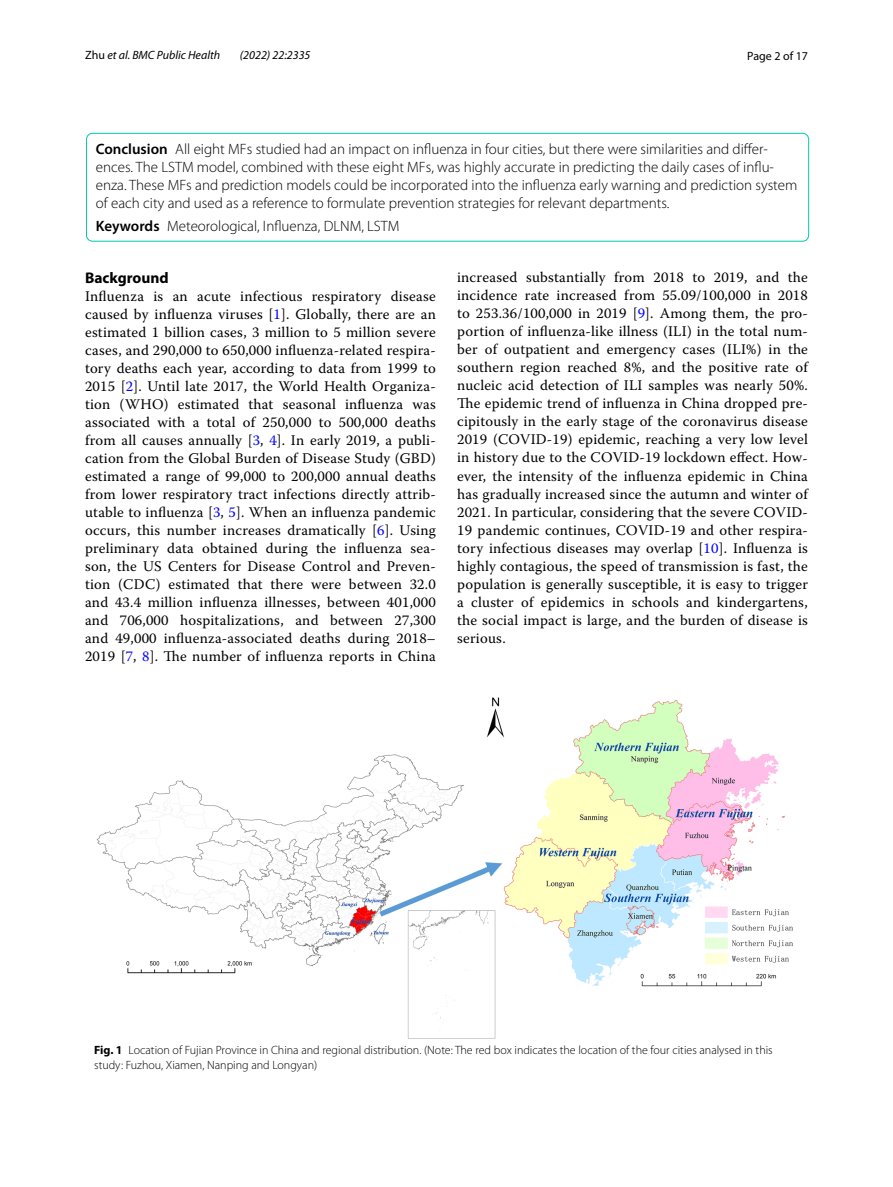
<style>
.page{position:relative;width:893px;height:1187px;background:#fff}
.page>*{position:absolute;margin:0;border:0;box-sizing:border-box;transform-origin:0 0}
.t1{font:700 15.45px "Myriad Pro";color:#000}
.t2{font:300 15px/18px "Myriad Pro";color:#000}
.t3{font:14.7px/18px "Warnock Pro";letter-spacing:.015em;color:#000;text-align:justify}
.t4{font:300 12px/15px "Myriad Pro";color:#000}
.t5{font:italic 12px "Myriad Pro";color:#000}
.t6{font:12px "Myriad Pro";color:#000}
.s1{font-style:normal}
.s2{font-weight:600}
.s3{color:#00f}
.s4{font-weight:700}
</style>
<div class="page">
<div style="left:86px;top:133px;width:723px;height:108px;border:1px solid #03c9ac;border-radius:6px"></div>
<img style="left:96px;top:698px;width:697px;height:340px">
<p class="t5" style="left:85px;top:48px;width:137px"><span class="s1">Zhu</span> et al. BMC Public Health</p>
<p class="t5" style="left:240px;top:48px;width:72px">(2022) 22:2335</p>
<p class="t6" style="left:747px;top:48px;width:62px">Page 2 of 17</p>
<p class="t2" style="left:96px;top:140px;width:703px"><span class="s2">Conclusion</span> All eight MFs studied had an impact on influenza in four cities, but there were similarities and differ&shy;ences. The LSTM model, combined with these eight MFs, was highly accurate in predicting the daily cases of influ&shy;enza. These MFs and prediction models could be incorporated into the influenza early warning and prediction system of each city and used as a reference to formulate prevention strategies for relevant departments.</p>
<p class="t2" style="left:96px;top:217px;width:305px"><span class="s2">Keywords</span> Meteorological, Influenza, DLNM, LSTM</p>
<p class="t1" style="left:85px;top:268px;width:85px">Background</p>
<p class="t3" style="left:85px;top:287px;width:352px">Influenza is an acute infectious respiratory disease caused by influenza viruses [<span class="s3">1</span>]. Globally, there are an estimated 1 billion cases, 3 million to 5 million severe cases, and 290,000 to 650,000 influenza-related respira&shy;tory deaths each year, according to data from 1999 to 2015 [<span class="s3">2</span>]. Until late 2017, the World Health Organiza&shy;tion (WHO) estimated that seasonal influenza was associated with a total of 250,000 to 500,000 deaths from all causes annually [<span class="s3">3</span>, <span class="s3">4</span>]. In early 2019, a publi&shy;cation from the Global Burden of Disease Study (GBD) estimated a range of 99,000 to 200,000 annual deaths from lower respiratory tract infections directly attrib&shy;utable to influenza [<span class="s3">3</span>, <span class="s3">5</span>]. When an influenza pandemic occurs, this number increases dramatically [<span class="s3">6</span>]. Using preliminary data obtained during the influenza sea&shy;son, the US Centers for Disease Control and Preven&shy;tion (CDC) estimated that there were between 32.0 and 43.4 million influenza illnesses, between 401,000 and 706,000 hospitalizations, and between 27,300 and 49,000 influenza-associated deaths during 2018– 2019 [<span class="s3">7</span>, <span class="s3">8</span>]. The number of influenza reports in China</p>
<p class="t3" style="left:457px;top:268px;width:352px">increased substantially from 2018 to 2019, and the incidence rate increased from 55.09/100,000 in 2018 to 253.36/100,000 in 2019 [<span class="s3">9</span>]. Among them, the pro&shy;portion of influenza-like illness (ILI) in the total num&shy;ber of outpatient and emergency cases (ILI%) in the southern region reached 8%, and the positive rate of nucleic acid detection of ILI samples was nearly 50%.<br>The epidemic trend of influenza in China dropped pre&shy;cipitously in the early stage of the coronavirus disease 2019 (COVID-19) epidemic, reaching a very low level in history due to the COVID-19 lockdown effect. How&shy;ever, the intensity of the influenza epidemic in China has gradually increased since the autumn and winter of 2021. In particular, considering that the severe COVID-19 pandemic continues, COVID-19 and other respira&shy;tory infectious diseases may overlap [<span class="s3">10</span>]. Influenza is highly contagious, the speed of transmission is fast, the population is generally susceptible, it is easy to trigger a cluster of epidemics in schools and kindergartens, the social impact is large, and the burden of disease is serious.</p>
<p class="t4" style="left:94px;top:1042px;width:680px"><span class="s4">Fig. 1</span> Location of Fujian Province in China and regional distribution. (Note: The red box indicates the location of the four cities analysed in this study: Fuzhou, Xiamen, Nanping and Longyan)</p>
</div>
